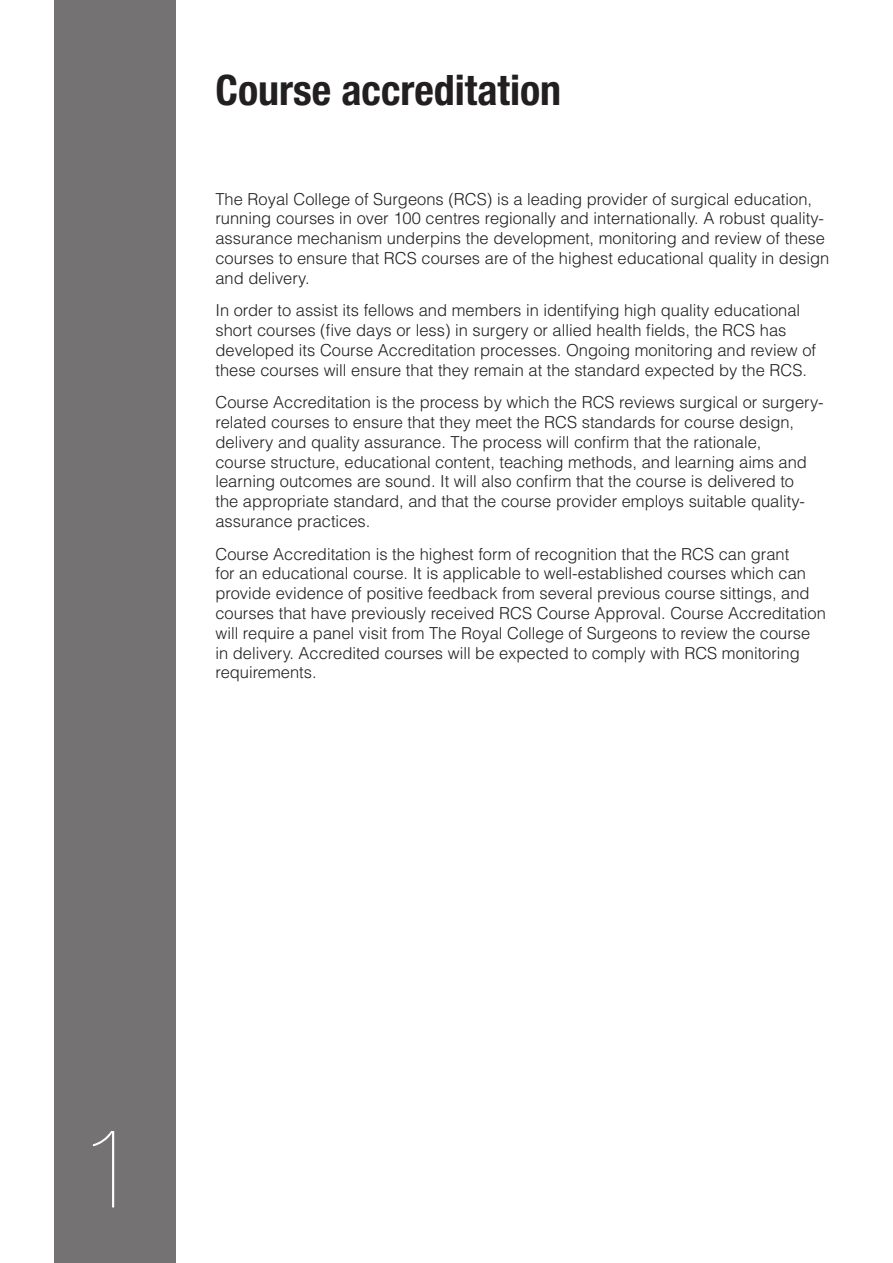
<style>
.page{position:relative;width:893px;height:1263px;background:#fff}
.page>*{position:absolute;margin:0;border:0;box-sizing:border-box;transform-origin:0 0}
.Page_title{font:900 condensed 108px "Helvetica Neue";color:#fff}
.page_title_2{font:700 condensed 42px "Helvetica Neue";color:#231f20}
.Body_text{font:300 16.5px/19.8px "Helvetica";color:#231f20}
</style>
<div class="page">
<div style="left:54px;top:0;width:122px;height:1263px;background:#747273"></div>
<p class="page_title_2" style="left:215px;top:64px;width:347px">Course accreditation</p>
<p class="Body_text" style="left:215px;top:189px;width:615px">The Royal College of Surgeons (RCS) is a leading provider of surgical education, running courses in over 100 centres regionally and internationally. A robust quality&shy;assurance mechanism underpins the development, monitoring and review of these courses to ensure that RCS courses are of the highest educational quality in design and delivery.</p>
<p class="Body_text" style="left:215px;top:300px;width:602px">In order to assist its fellows and members in identifying high quality educational short courses (five days or less) in surgery or allied health fields, the RCS has developed its Course Accreditation processes. Ongoing monitoring and review of these courses will ensure that they remain at the standard expected by the RCS.</p>
<p class="Body_text" style="left:215px;top:392px;width:610px">Course Accreditation is the process by which the RCS reviews surgical or surgery&shy;related courses to ensure that they meet the RCS standards for course design, delivery and quality assurance. The process will confirm that the rationale,<br>course structure, educational content, teaching methods, and learning aims and learning outcomes are sound. It will also confirm that the course is delivered to<br>the appropriate standard, and that the course provider employs suitable quality&shy;assurance practices.</p>
<p class="Body_text" style="left:215px;top:544px;width:612px">Course Accreditation is the highest form of recognition that the RCS can grant<br>for an educational course. It is applicable to well-established courses which can provide evidence of positive feedback from several previous course sittings, and courses that have previously received RCS Course Approval. Course Accreditation will require a panel visit from The Royal College of Surgeons to review the course in delivery. Accredited courses will be expected to comply with RCS monitoring requirements.</p>
<p class="Page_title" style="left:85px;top:1110px;width:53px">1</p>
</div>
